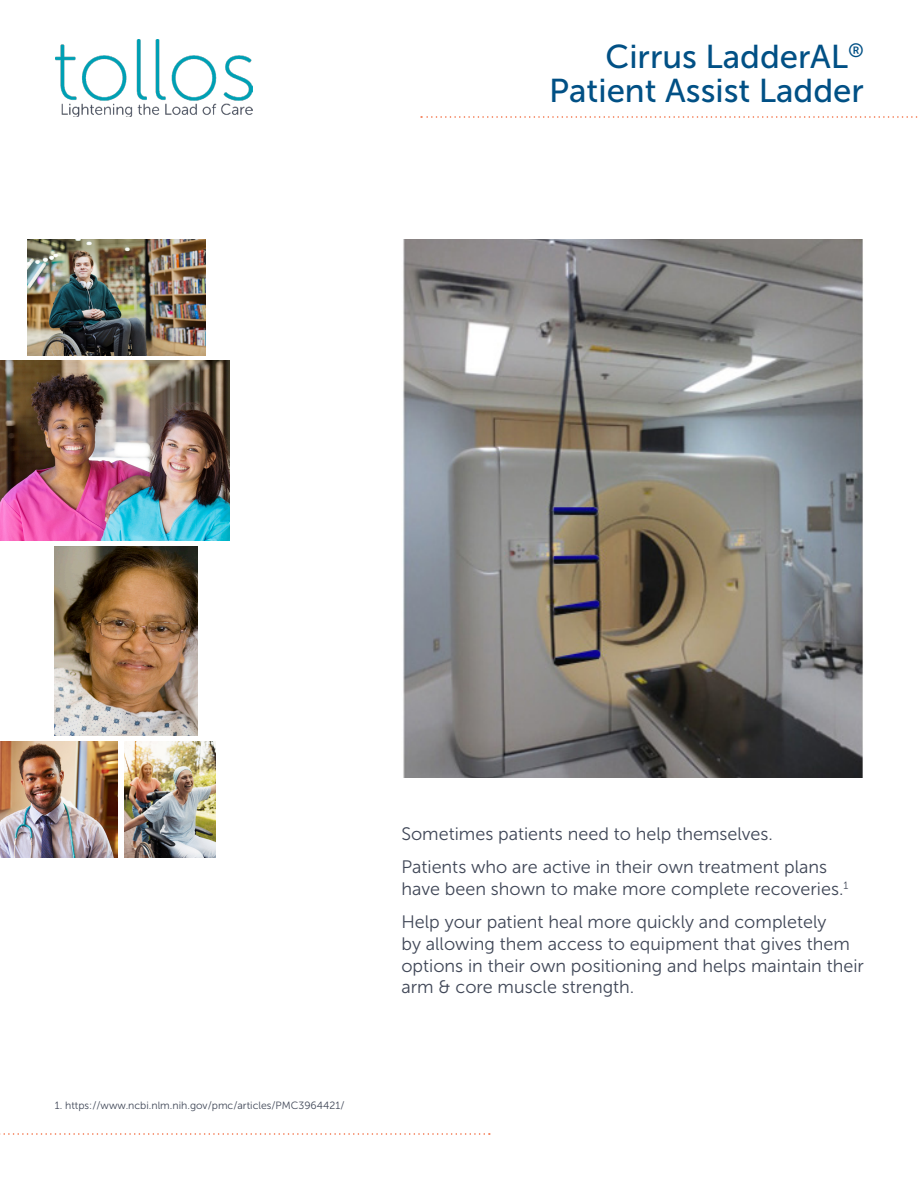
<style>
.page{position:relative;width:918px;height:1188px;background:#fff}
.page>*{position:absolute;margin:0;border:0;box-sizing:border-box;transform-origin:0 0}
.t1{font:33px "Museo Sans 500";color:#015085}
.body{font:18px/21.6px "Museo Sans 300";color:#404757}
.specs{font:10.5px "Museo Sans 300";color:#404757}
</style>
<div class="page">
<svg style="left:421px;top:116px;width:497px;height:2px"></svg>
<img style="left:55px;top:39px;width:198px;height:78px">
<img style="left:403px;top:239px;width:460px;height:539px">
<img style="left:27px;top:239px;width:178px;height:117px">
<img style="left:0;top:360px;width:230px;height:180px">
<img style="left:55px;top:546px;width:142px;height:189px">
<img style="left:0;top:741px;width:118px;height:117px">
<img style="left:124px;top:741px;width:91px;height:117px">
<svg style="left:0;top:1133px;width:490px;height:2px"></svg>
<p class="t1" style="left:606px;top:38px;width:260px">Cirrus LadderAL<sup>®</sup></p>
<p class="t1" style="left:549px;top:73px;width:316px">Patient Assist Ladder</p>
<p class="specs" style="left:55px;top:1100px;width:291px">1. https://www.ncbi.nlm.nih.gov/pmc/articles/PMC3964421/</p>
<p class="body" style="left:401px;top:823px;width:373px">Sometimes patients need to help themselves.</p>
<p class="body" style="left:401px;top:856px;width:448px">Patients who are active in their own treatment plans have been shown to make more complete recoveries.<sup>1</sup></p>
<p class="body" style="left:401px;top:911px;width:464px">Help your patient heal more quickly and completely<br>by allowing them access to equipment that gives them options in their own positioning and helps maintain their arm &amp; core muscle strength.</p>
</div>
